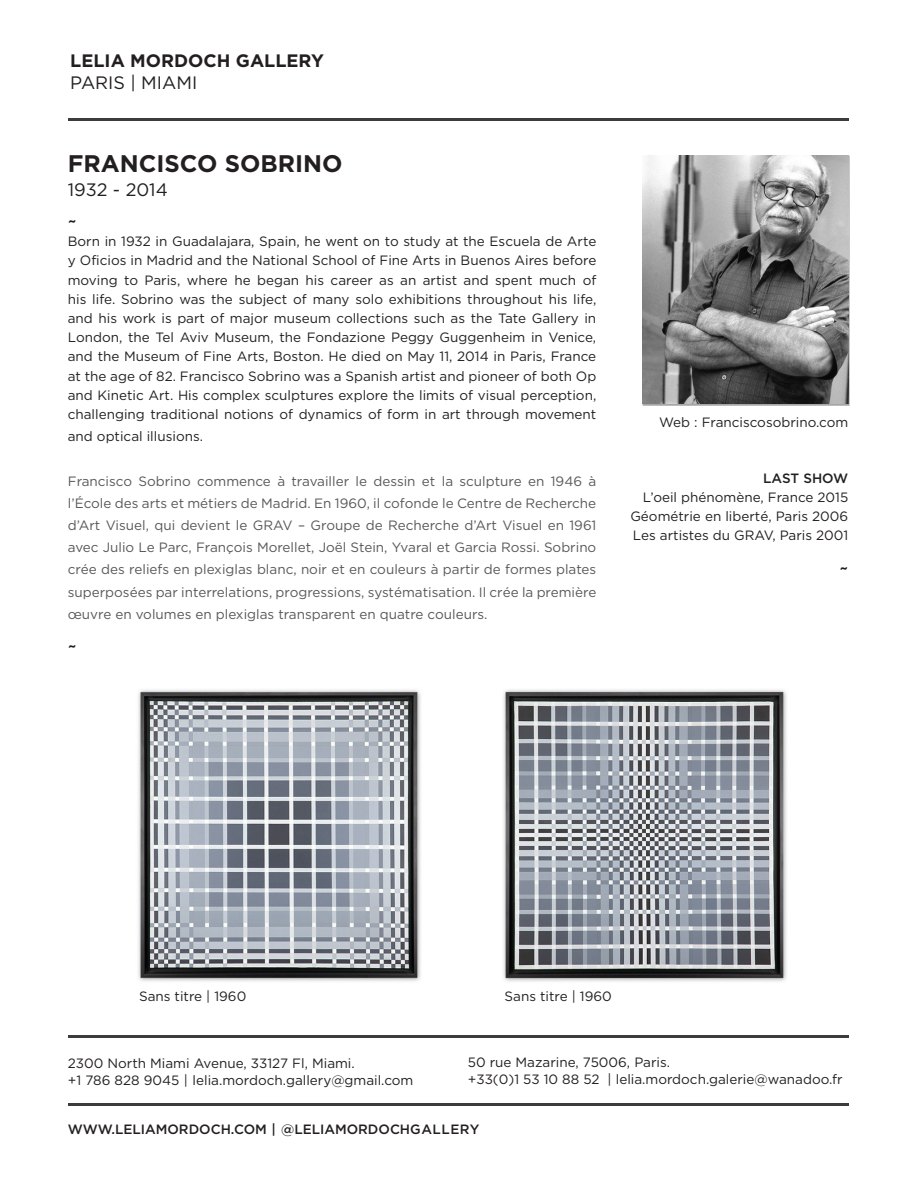
<style>
.page{position:relative;width:918px;height:1188px;background:#fff}
.page>*{position:absolute;margin:0;border:0;box-sizing:border-box;transform-origin:0 0}
.t1{font:700 24px "Gotham";color:#231f20}
.t2{font:18px/31.2px "Gotham";color:#231f20}
.t3{font:700 18px "Gotham";color:#231f20}
.t4{font:500 18px "Gotham";color:#231f20}
.t5{font:13.5px/19.2px "Gotham";color:#231f20;text-align:justify}
.t6{font:13.5px/22.2px "Gotham";color:#57585a;text-align:justify}
.t7{font:13.5px/16.2px "Gotham";color:#231f20}
.t8{font:500 13.5px "Gotham";color:#231f20}
.s1{font-weight:500}
</style>
<div class="page">
<img style="left:138px;top:690px;width:283px;height:291px">
<img style="left:503px;top:689px;width:346px;height:349px">
<img style="left:642px;top:155px;width:206px;height:249px">
<hr style="left:68px;top:1103px;width:780px;height:3px;background:#3e3b3c">
<hr style="left:68px;top:1035px;width:780px;height:3px;background:#3e3b3c">
<hr style="left:68px;top:118px;width:780px;height:3px;background:#3e3b3c">
<p class="t3" style="left:70px;top:50px;width:255px">LELIA MORDOCH GALLERY</p>
<p class="t2" style="left:70px;top:66px;width:128px">PARIS | MIAMI</p>
<p class="t1" style="left:68px;top:149px;width:276px">FRANCISCO SOBRINO</p>
<p class="t2" style="left:68px;top:174px;width:101px">1932 - 2014 <span class="s1">~</span></p>
<p class="t5" style="left:68px;top:232px;width:530px">Born in 1932 in Guadalajara, Spain, he went on to study at the Escuela de Arte y Oficios in Madrid and the National School of Fine Arts in Buenos Aires before moving to Paris, where he began his career as an artist and spent much of his life. Sobrino was the subject of many solo exhibitions throughout his life, and his work is part of major museum collections such as the Tate Gallery in London, the Tel Aviv Museum, the Fondazione Peggy Guggenheim in Venice, and the Museum of Fine Arts, Boston. He died on May 11, 2014 in Paris, France at the age of 82. Francisco Sobrino was a Spanish artist and pioneer of both Op and Kinetic Art. His complex sculptures explore the limits of visual perception, challenging traditional notions of dynamics of form in art through movement</p>
<p class="t5" style="left:68px;top:427px;width:137px">and optical illusions.</p>
<p class="t6" style="left:68px;top:470px;width:530px">Francisco Sobrino commence à travailler le dessin et la sculpture en 1946 à l’École des arts et métiers de Madrid. En 1960, il cofonde le Centre de Recherche d’Art Visuel, qui devient le GRAV – Groupe de Recherche d’Art Visuel en 1961 avec Julio Le Parc, François Morellet, Joël Stein, Yvaral et Garcia Rossi. Sobrino crée des reliefs en plexiglas blanc, noir et en couleurs à partir de formes plates superposées par interrelations, progressions, systématisation. Il crée la première œuvre en volumes en plexiglas transparent en quatre couleurs.</p>
<p class="t4" style="left:68px;top:636px;width:10px">~</p>
<p class="t5" style="left:659px;top:412px;width:191px">Web : Franciscosobrino.com</p>
<p class="t8" style="left:763px;top:470px;width:87px">LAST SHOW</p>
<p class="t5" style="left:630px;top:487px;width:219px;text-align:right">L’oeil phénomène, France 2015<br>Géométrie en liberté, Paris 2006</p>
<p class="t5" style="left:633px;top:526px;width:217px">Les artistes du GRAV, Paris 2001</p>
<p class="t4" style="left:839px;top:557px;width:10px">~</p>
<p class="t5" style="left:139px;top:986px;width:109px">Sans titre | 1960</p>
<p class="t5" style="left:505px;top:986px;width:109px">Sans titre | 1960</p>
<p class="t7" style="left:68px;top:1055px;width:347px">2300 North Miami Avenue, 33127 Fl, Miami.<br>+1 786 828 9045 | lelia.mordoch.gallery@gmail.com</p>
<p class="t7" style="left:468px;top:1054px;width:376px">50 rue Mazarine, 75006, Paris.<br>+33(0)1 53 10 88 52 | lelia.mordoch.galerie@wanadoo.fr</p>
<p class="t8" style="left:68px;top:1122px;width:413px">WWW.LELIAMORDOCH.COM | @LELIAMORDOCHGALLERY</p>
</div>
